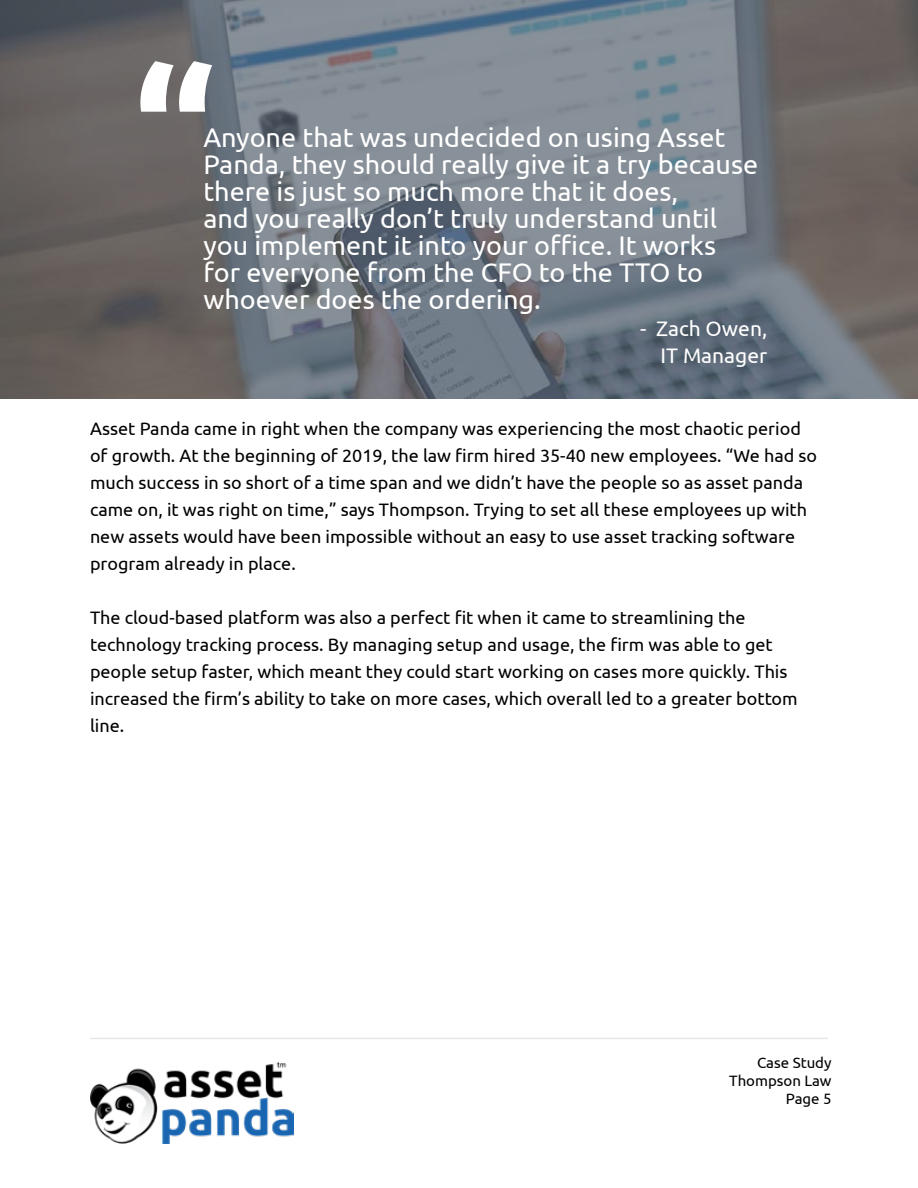
<style>
.page{position:relative;width:918px;height:1188px;background:#fff}
.page>*{position:absolute;margin:0;border:0;box-sizing:border-box;transform-origin:0 0}
.t1{font:700 180px "Ubuntu";color:#fff}
.t2{font:27px/27px "Ubuntu";color:#fff}
.t3{font:21px/27px "Ubuntu";color:#fff;text-align:right}
.t4{font:18px/27px "Ubuntu";color:#000}
.t5{font:15px/18px "Ubuntu";color:#000;text-align:right}
</style>
<div class="page">
<img style="left:90px;top:1063px;width:203px;height:80px">
<hr style="left:90px;top:1038px;width:738px;height:1px;background:#000">
<svg style="left:0;top:1px;width:918px;height:398px;background:#6f7379"></svg>
<h1 class="t1" style="left:133px;top:28px;width:83px">“</h1>
<p class="t2" style="left:203px;top:123px;width:556px">Anyone that was undecided on using Asset Panda, they should really give it a try because there is just so much more that it does,<br>and you really don’t truly understand until you implement it into your office. It works for everyone from the CFO to the TTO to whoever does the ordering.</p>
<p class="t3" style="left:640px;top:314px;width:129px">- Zach Owen,<br>IT Manager</p>
<p class="t4" style="left:90px;top:415px;width:729px">Asset Panda came in right when the company was experiencing the most chaotic period of growth. At the beginning of 2019, the law firm hired 35-40 new employees. “We had so much success in so short of a time span and we didn’t have the people so as asset panda came on, it was right on time,” says Thompson. Trying to set all these employees up with new assets would have been impossible without an easy to use asset tracking software program already in place.</p>
<p class="t4" style="left:90px;top:604px;width:709px">The cloud-based platform was also a perfect fit when it came to streamlining the technology tracking process. By managing setup and usage, the firm was able to get people setup faster, which meant they could start working on cases more quickly. This increased the firm’s ability to take on more cases, which overall led to a greater bottom line.</p>
<p class="t5" style="left:729px;top:1053px;width:104px">Case Study<br>Thompson Law<br>Page 5</p>
</div>
